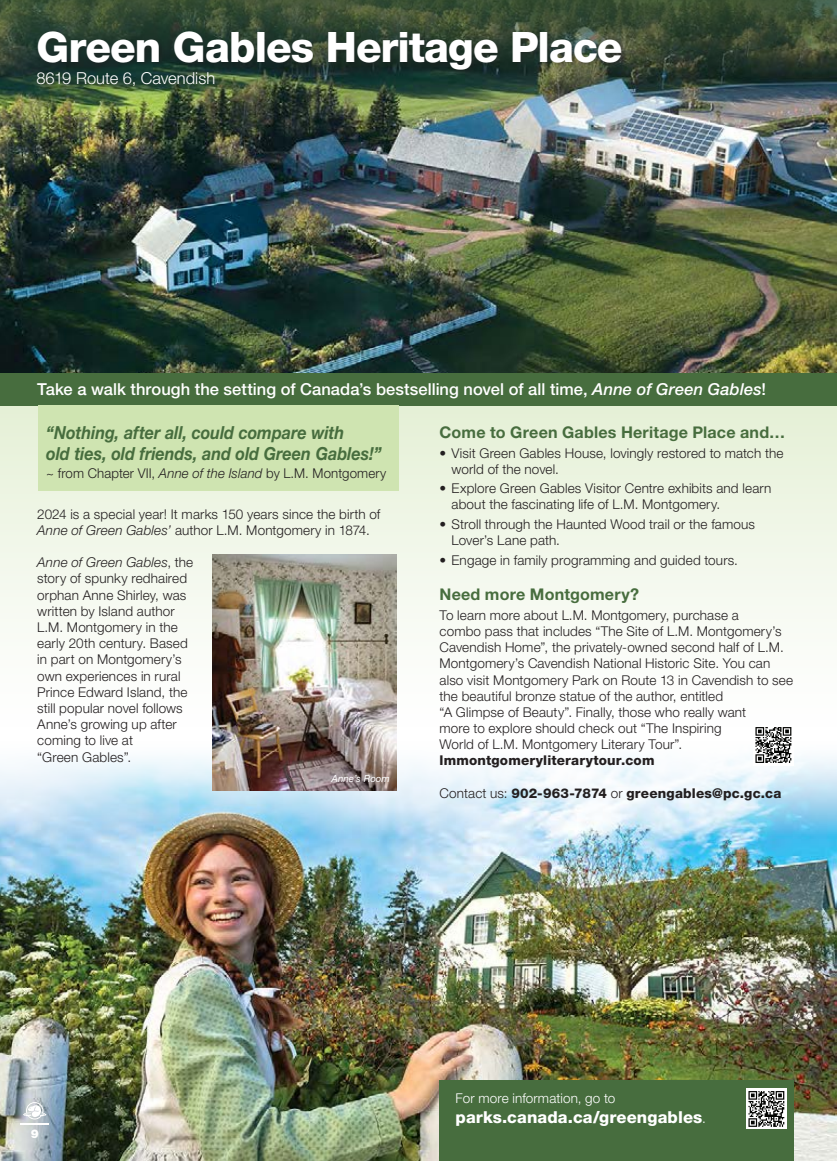
<style>
.page{position:relative;width:837px;height:1161px;background:#fff}
.page>*{position:absolute;margin:0;border:0;box-sizing:border-box;transform-origin:0 0}
.t1{font:800 42px "Helvetica Neue LT Std";letter-spacing:-.02em;color:#fff}
.t2{font:italic 700 18px/21px "Helvetica Neue LT Std";color:#476d3e;scale:.9 1}
.t3{font:500 16.5px "Helvetica Neue LT Std";color:#fff}
.t4{font:800 16.5px "Helvetica Neue LT Std";letter-spacing:.005em;color:#fff}
.t5{font:300 16.5px "Helvetica Neue LT Std";color:#fff}
.t6{font:700 16.2px "Helvetica Neue LT Std";letter-spacing:.01em;color:#476d3e}
.t7{font:300 13.5px/16.2px "Helvetica Neue LT Std";letter-spacing:.01em;color:#231f20}
.t8{font:800 13.5px "Helvetica Neue LT Std";letter-spacing:.015em;color:#231f20}
.t9{font:300 13.5px "Helvetica Neue LT Std";letter-spacing:.01em;color:#fff}
.t10{font:900 12px "Helvetica Neue LT Std";color:#fff}
.t11{font:italic 9.75px "Helvetica Neue LT Std";color:#fff}
.s1{font-style:italic}
.s2{font-weight:800}
.s3{font-weight:300}
.s4{font-weight:300;font-size:13.5px}
</style>
<div class="page">
<img style="left:0;top:835px;width:837px;height:326px">
<div style="left:0;top:405px;width:837px;height:351px;background:linear-gradient(to bottom,#e6f1d7,#fff)"></div>
<img style="left:0;top:114px;width:837px;height:259px">
<svg style="left:0;top:735px;width:837px;height:100px"></svg>
<div style="left:440px;top:1081px;width:354px;height:80px;background:#476d3e"></div>
<svg style="left:20px;top:1102px;width:29px;height:23px"></svg>
<img style="left:0;top:0;width:837px;height:114px">
<div style="left:35px;top:29px;width:593px;height:64px;background:#231f20;opacity:.4"></div>
<div style="left:0;top:373px;width:837px;height:32px;background:#476d3e"></div>
<div style="left:746px;top:1089px;width:41px;height:40px;background:#fff"></div>
<svg style="left:748px;top:1091px;width:36px;height:36px"></svg>
<div style="left:753px;top:725px;width:41px;height:40px;background:#fff"></div>
<svg style="left:755px;top:727px;width:36px;height:36px"></svg>
<div style="left:38px;top:405px;width:361px;height:86px;background:#cfe4b1"></div>
<img style="left:213px;top:555px;width:183px;height:236px">
<p class="t1" style="left:36px;top:22px;width:588px">Green Gables Heritage Place</p>
<p class="t5" style="left:36px;top:68px;width:180px">8619 Route 6, Cavendish</p>
<p class="t3" style="left:37px;top:379px;width:730px">Take a walk through the setting of Canada’s bestselling novel of all time, <span class="s1">Anne of Green Gables</span>!</p>
<p class="t2" style="left:46px;top:422px;width:374px">“Nothing, after all, could compare with<br>old ties, old friends, and old Green Gables!”</p>
<p class="t7" style="left:46px;top:465px;width:342px">~ from Chapter VII, <span class="s1">Anne of the Island</span> by L.M. Montgomery</p>
<p class="t7" style="left:37px;top:505px;width:345px">2024 is a special year! It marks 150 years since the birth of<br><span class="s1">Anne of Green Gables’</span> author L.M. Montgomery in 1874.</p>
<p class="t7" style="left:37px;top:554px;width:158px"><span class="s1">Anne of Green Gables</span>, the story of spunky redhaired orphan Anne Shirley, was written by Island author<br>L.M. Montgomery in the early 20th century. Based in part on Montgomery’s own experiences in rural<br>Prince Edward Island, the still popular novel follows<br>Anne’s growing up after coming to live at<br>“Green Gables”.</p>
<p class="t11" style="left:332px;top:773px;width:60px">Anne’s Room</p>
<p class="t6" style="left:440px;top:422px;width:347px">Come to Green Gables Heritage Place and…</p>
<p class="t7" style="left:452px;top:444px;width:333px;text-indent:-12px">• Visit Green Gables House, lovingly restored to match the world of the novel.</p>
<p class="t7" style="left:452px;top:480px;width:321px;text-indent:-12px">• Explore Green Gables Visitor Centre exhibits and learn about the fascinating life of L.M. Montgomery.</p>
<p class="t7" style="left:452px;top:516px;width:305px;text-indent:-12px">• Stroll through the Haunted Wood trail or the famous<br>Lover’s Lane path.</p>
<p class="t7" style="left:440px;top:551px;width:300px">• Engage in family programming and guided tours.</p>
<p class="t6" style="left:440px;top:584px;width:201px">Need more Montgomery?</p>
<p class="t7" style="left:440px;top:607px;width:355px">To learn more about L.M. Montgomery, purchase a<br>combo pass that includes “The Site of L.M. Montgomery’s Cavendish Home”, the privately-owned second half of L.M.<br>Montgomery’s Cavendish National Historic Site. You can also visit Montgomery Park on Route 13 in Cavendish to see the beautiful bronze statue of the author, entitled<br>“A Glimpse of Beauty”. Finally, those who really want<br>more to explore should check out “The Inspiring<br>World of L.M. Montgomery Literary Tour”. <span class="s2">lmmontgomeryliterarytour.com</span></p>
<p class="t8" style="left:440px;top:785px;width:343px"><span class="s3">Contact us:</span> 902-963-7874 <span class="s3">or</span> greengables@pc.gc.ca</p>
<p class="t10" style="left:31px;top:1127px;width:10px">9</p>
<p class="t9" style="left:456px;top:1090px;width:161px">For more information, go to</p>
<p class="t4" style="left:456px;top:1107px;width:252px">parks.canada.ca/greengables<span class="s4">.</span></p>
</div>
